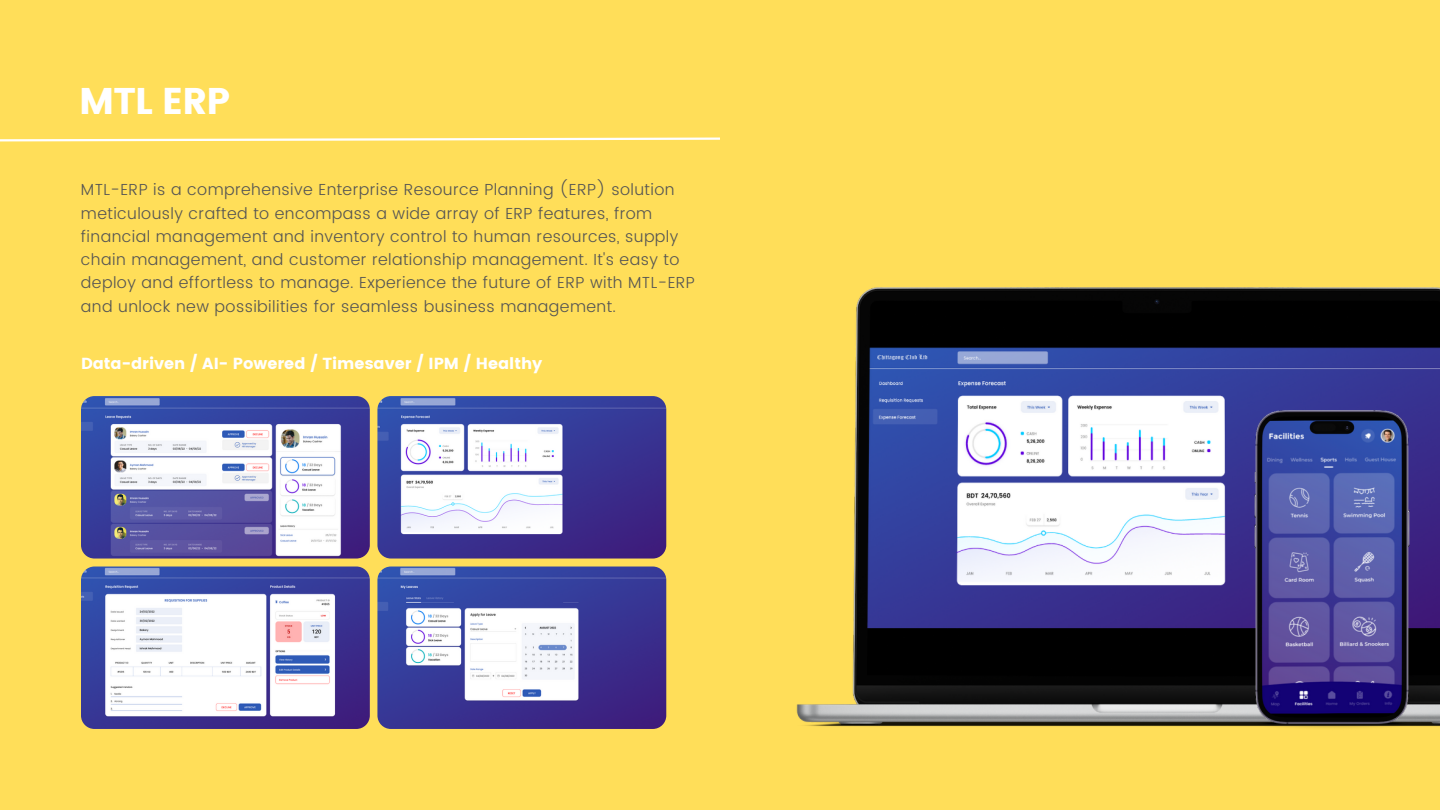
<style>
.page{position:relative;width:1440px;height:810px;background:#ffde59}
.page>*{position:absolute;margin:0;border:0;box-sizing:border-box;transform-origin:0 0}
.t1{font:37.1px "Poppins";letter-spacing:-.025em;color:#fff}
.t2{font:300 16px/23.2px "Poppins";letter-spacing:.025em;color:#545454}
.t3{font:16px "Poppins";color:#fff}
</style>
<div class="page">
<img style="left:598px;top:287px;width:842px;height:442px">
<svg style="left:0;top:137px;width:720px;height:5px"></svg>
<img style="left:81px;top:396px;width:289px;height:163px;border-radius:13px">
<img style="left:377px;top:396px;width:289px;height:163px;border-radius:13px">
<img style="left:377px;top:567px;width:289px;height:162px;border-radius:13px">
<img style="left:81px;top:567px;width:289px;height:162px;border-radius:13px">
<img style="left:1004px;top:333px;width:436px;height:396px">
<p class="t1" style="left:79px;top:80px;width:152px">MTL ERP</p>
<p class="t2" style="left:81px;top:178px;width:615px">MTL-ERP is a comprehensive Enterprise Resource Planning (ERP) solution meticulously crafted to encompass a wide array of ERP features, from financial management and inventory control to human resources, supply chain management, and customer relationship management. It's easy to deploy and effortless to manage. Experience the future of ERP with MTL-ERP and unlock new possibilities for seamless business management.</p>
<p class="t3" style="left:81px;top:354px;width:463px">Data-driven / AI- Powered / Timesaver / IPM / Healthy</p>
</div>
